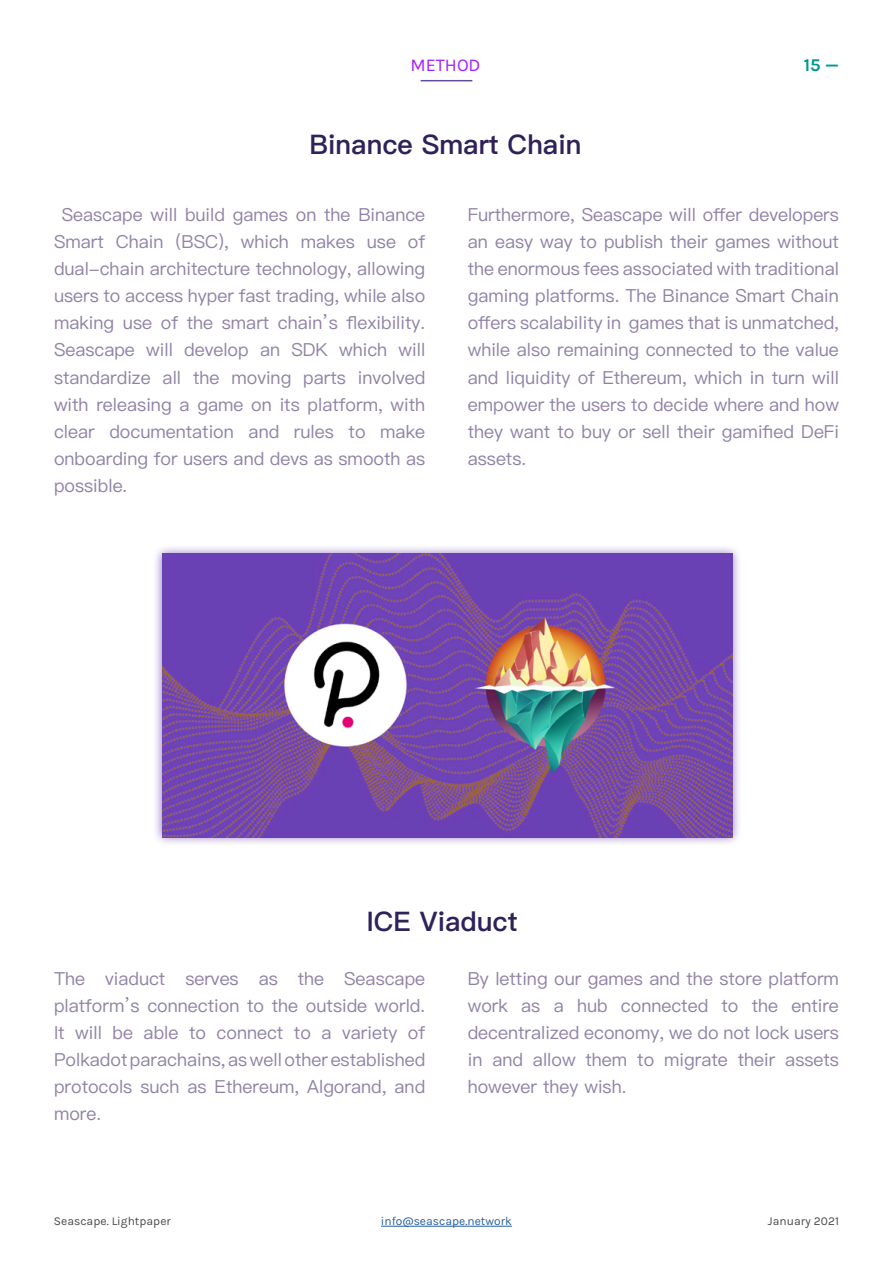
<style>
.page{position:relative;width:893px;height:1263px;background:#fff}
.page>*{position:absolute;margin:0;border:0;box-sizing:border-box;transform-origin:0 0}
.t1{font:600 27px "Ping Fang SC";color:#2f2159}
.t2{font:18px/27px "Ping Fang SC";color:#9082a6;text-align:justify}
.t3{font:18px "Karla";color:#a51eff}
.t4{font:700 18px "Karla";color:#009895}
.t5{font:12px "Karla";color:#4c4a48}
.t6{font:12px "Karla";color:#255f9c}
</style>
<div class="page">
<hr style="left:381px;top:1226px;width:131px;height:1px;background:#255f9c">
<div style="left:152px;top:544px;width:590px;height:303px;background:#6941b4;opacity:.75"></div>
<img style="left:162px;top:554px;width:570px;height:283px">
<hr style="left:421px;top:80px;width:51px;height:1px;background:#624c9c">
<p class="t3" style="left:411px;top:55px;width:71px">METHOD</p>
<h1 class="t1" style="left:310px;top:128px;width:273px">Binance Smart Chain</h1>
<p class="t4" style="left:804px;top:54px;width:37px">15 —</p>
<p class="t2" style="left:54px;top:201px;width:373px;text-indent:8px">Seascape will build games on the Binance Smart Chain (BSC), which makes use of dual-chain architecture technology, allowing users to access hyper fast trading, while also making use of the smart chain’s flexibility.<br>Seascape will develop an SDK which will standardize all the moving parts involved with releasing a game on its platform, with clear documentation and rules to make onboarding for users and devs as smooth as possible.</p>
<p class="t2" style="left:468px;top:201px;width:373px">Furthermore, Seascape will offer developers an easy way to publish their games without the enormous fees associated with traditional gaming platforms. The Binance Smart Chain offers scalability in games that is unmatched, while also remaining connected to the value and liquidity of Ethereum, which in turn will empower the users to decide where and how they want to buy or sell their gamified DeFi assets.</p>
<h1 class="t1" style="left:367px;top:905px;width:152px">ICE Viaduct</h1>
<p class="t2" style="left:54px;top:965px;width:373px">The viaduct serves as the Seascape platform’s connection to the outside world.<br>It will be able to connect to a variety of Polkadot parachains, as well other established protocols such as Ethereum, Algorand, and more.</p>
<p class="t2" style="left:468px;top:965px;width:373px">By letting our games and the store platform work as a hub connected to the entire decentralized economy, we do not lock users in and allow them to migrate their assets however they wish.</p>
<p class="t5" style="left:54px;top:1215px;width:119px">Seascape. Lightpaper</p>
<p class="t5" style="left:768px;top:1215px;width:73px">January 2021</p>
<p class="t6" style="left:381px;top:1215px;width:133px">info@seascape.network</p>
</div>
